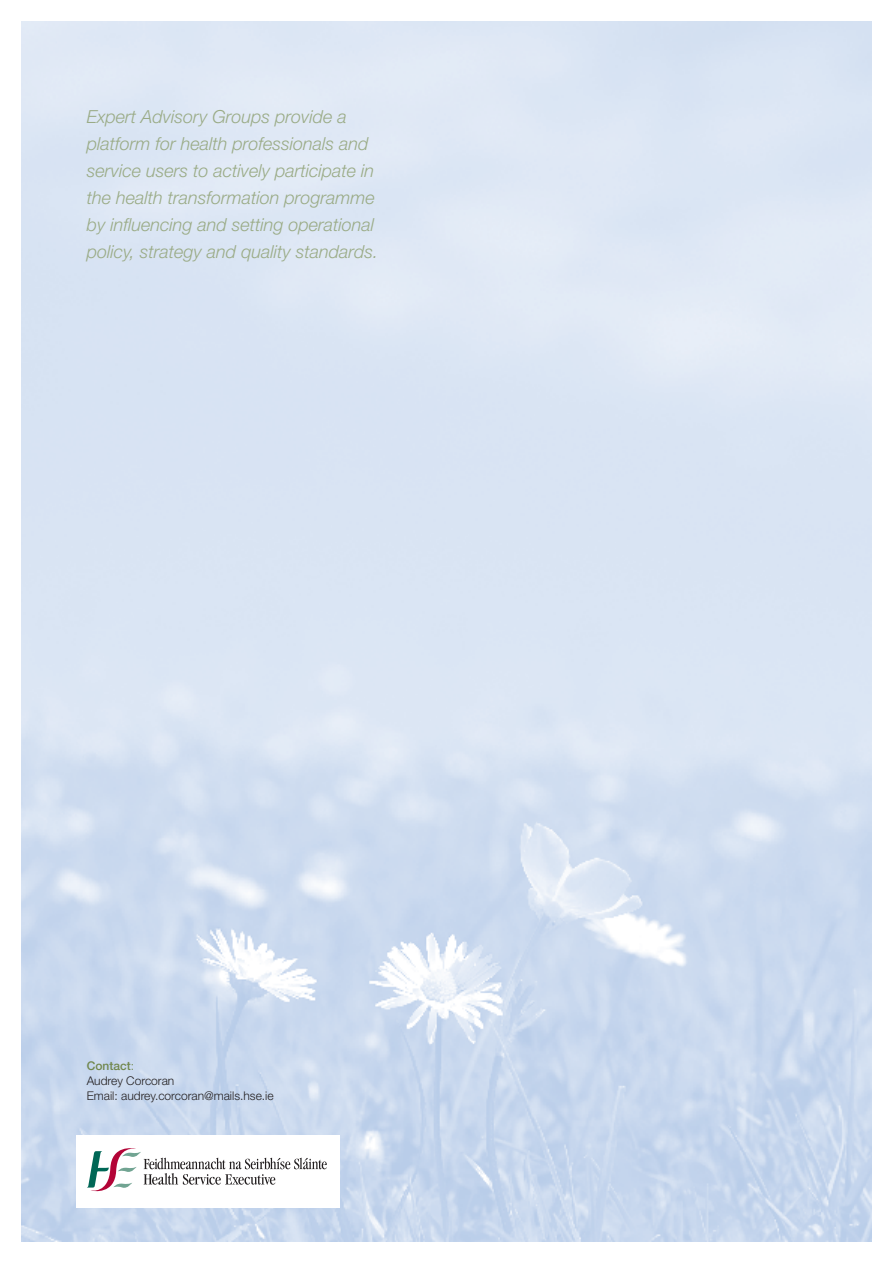
<style>
.page{position:relative;width:893px;height:1263px;background:#fff}
.page>*{position:absolute;margin:0;border:0;box-sizing:border-box;transform-origin:0 0}
.t1{font:italic 300 18px/27px "Helvetica Neue";color:#9aab86}
.t2{font:300 12px "Helvetica Neue";color:#231f20}
.t3{font:500 12px "Helvetica Neue";color:#71874d}
.s1{font-weight:300}
</style>
<div class="page">
<img style="left:21px;top:21px;width:851px;height:1221px">
<div style="left:77px;top:1135px;width:263px;height:73px;background:#fff"></div>
<svg style="left:87px;top:1148px;width:240px;height:44px"></svg>
<p class="t1" style="left:87px;top:103px;width:293px">Expert Advisory Groups provide a platform for health professionals and service users to actively participate in the health transformation programme by influencing and setting operational policy, strategy and quality standards.</p>
<p class="t3" style="left:87px;top:1059px;width:49px">Contact<span class="s1">:</span></p>
<p class="t2" style="left:87px;top:1074px;width:89px">Audrey Corcoran</p>
<p class="t2" style="left:87px;top:1089px;width:189px">Email: audrey.corcoran@mails.hse.ie</p>
</div>
